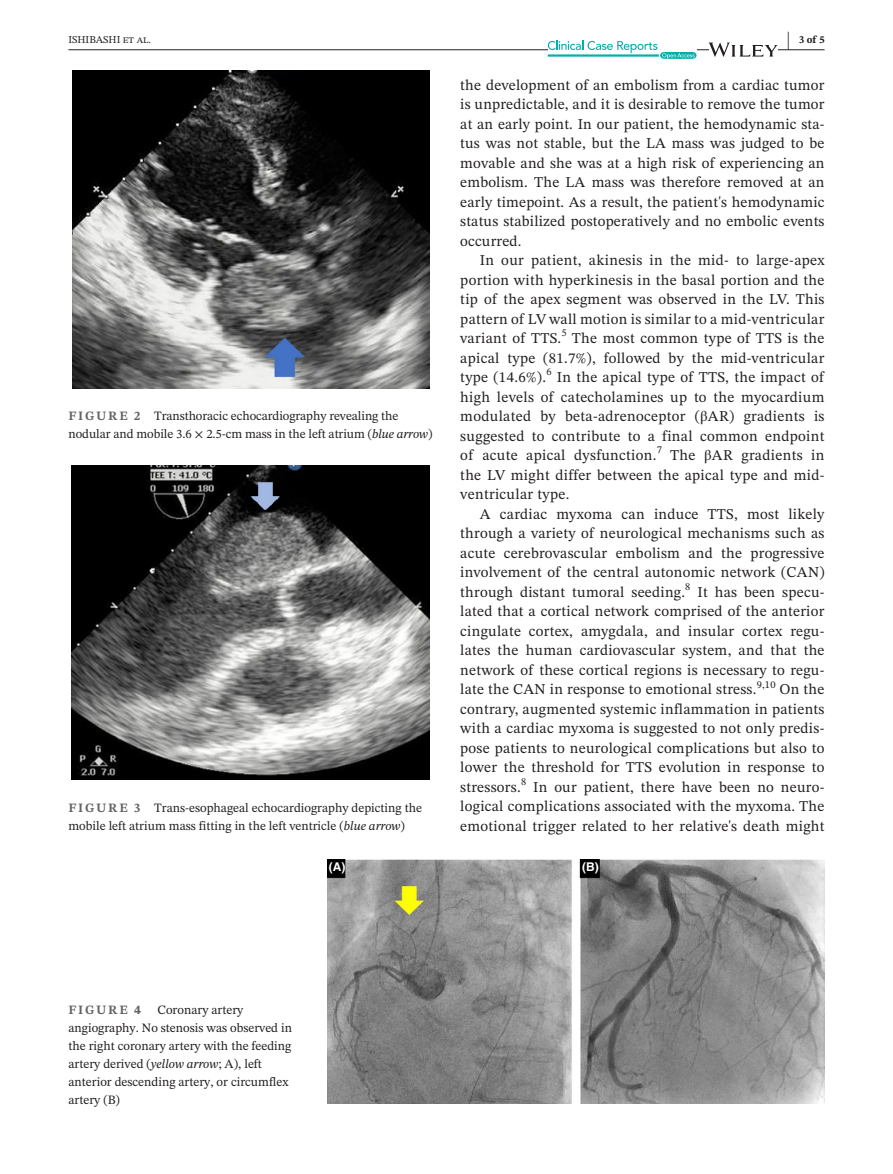
<style>
.page{position:relative;width:893px;height:1174px;background:#fff}
.page>*{position:absolute;margin:0;border:0;box-sizing:border-box;transform-origin:0 0}
.t1{font:700 21px "STIX Two Text";color:#231f20;scale:.42 1}
.t2{font:15px/19.5px "STIX Two Text";letter-spacing:.02em;color:#231f20;text-align:justify}
.t3{font:12.75px/18px "STIX Two Text";color:#231f20}
.t4{font:700 12.75px "STIX Two Text";letter-spacing:.14em;color:#636366}
.t5{font:700 12px "Helvetica";color:#fff}
.t6{font:10.5px "STIX Two Text";color:#231f20}
.t7{font:700 10.5px "STIX Two Text";color:#231f20}
.s1{font-family:"STIX"}
.s2{font-weight:700;color:#636366}
.s3{font-style:italic}
</style>
<div class="page">
<hr style="left:68px;top:49px;width:756px;height:1px;background:#231f20">
<svg style="left:548px;top:41px;width:148px;height:18px"></svg>
<svg style="left:709px;top:43px;width:68px;height:14px"></svg>
<div style="left:68px;top:70px;width:365px;height:318px;background:linear-gradient(to bottom,#fff,#fff)"></div>
<img style="left:72px;top:70px;width:357px;height:318px">
<div style="left:68px;top:465px;width:365px;height:314px;background:linear-gradient(to bottom,#fff,#fff)"></div>
<img style="left:72px;top:465px;width:357px;height:314px">
<img style="left:327px;top:859px;width:497px;height:245px">
<h1 class="t1" style="left:787px;top:24px;width:8px">|</h1>
<p class="t6" style="left:68px;top:32px;width:84px">ISHIBASHI et al.</p>
<p class="t7" style="left:799px;top:32px;width:27px">3 of 5</p>
<p class="t2" style="left:460px;top:75px;width:366px">the development of an embolism from a cardiac tumor is unpredictable, and it is desirable to remove the tumor at an early point. In our patient, the hemodynamic sta&shy;tus was not stable, but the LA mass was judged to be movable and she was at a high risk of experiencing an embolism. The LA mass was therefore removed at an early timepoint. As a result, the patient's hemodynamic status stabilized postoperatively and no embolic events occurred.</p>
<p class="t2" style="left:460px;top:250px;width:366px;text-indent:20px">In our patient, akinesis in the mid- to large-apex portion with hyperkinesis in the basal portion and the tip of the apex segment was observed in the LV. This pattern of LV wall motion is similar to a mid-ventricular variant of TTS.</p>
<p class="t6" style="left:562px;top:325px;width:7px">5</p>
<p class="t2" style="left:460px;top:328px;width:366px;text-indent:112px">The most common type of TTS is the apical type (81.7%), followed by the mid-ventricular type (14.6%).</p>
<p class="t6" style="left:546px;top:364px;width:7px">6</p>
<p class="t2" style="left:460px;top:367px;width:366px;text-indent:96px">In the apical type of TTS, the impact of high levels of catecholamines up to the myocardium modulated by beta-adrenoceptor (<span class="s1">β</span>AR) gradients is suggested to contribute to a final common endpoint of acute apical dysfunction.</p>
<p class="t3" style="left:68px;top:407px;width:365px"><span class="s2">FIGURE 2</span> Transthoracic echocardiography revealing the nodular and mobile 3.6 × 2.5-cm mass in the left atrium (<span class="s3">blue arrow</span>)</p>
<p class="t6" style="left:657px;top:442px;width:7px">7</p>
<p class="t2" style="left:460px;top:445px;width:366px;text-indent:210px">The <span class="s1">β</span>AR gradients in the LV might differ between the apical type and mid&shy;ventricular type.</p>
<p class="t2" style="left:460px;top:504px;width:366px;text-indent:20px">A cardiac myxoma can induce TTS, most likely through a variety of neurological mechanisms such as acute cerebrovascular embolism and the progressive involvement of the central autonomic network (CAN) through distant tumoral seeding.</p>
<p class="t6" style="left:685px;top:579px;width:7px">8</p>
<p class="t2" style="left:460px;top:582px;width:366px;text-indent:237px">It has been specu&shy;lated that a cortical network comprised of the anterior cingulate cortex, amygdala, and insular cortex regu&shy;lates the human cardiovascular system, and that the network of these cortical regions is necessary to regu&shy;late the CAN in response to emotional stress.</p>
<p class="t6" style="left:757px;top:676px;width:20px">9,10</p>
<p class="t2" style="left:460px;top:679px;width:366px;text-indent:319px">On the contrary, augmented systemic inflammation in patients with a cardiac myxoma is suggested to not only predis&shy;pose patients to neurological complications but also to lower the threshold for TTS evolution in response to stressors.</p>
<p class="t6" style="left:521px;top:774px;width:7px">8</p>
<p class="t2" style="left:460px;top:777px;width:366px;text-indent:73px">In our patient, there have been no neuro&shy;logical complications associated with the myxoma. The emotional trigger related to her relative's death might</p>
<p class="t3" style="left:68px;top:798px;width:355px"><span class="s2">FIGURE 3</span> Trans-esophageal echocardiography depicting the mobile left atrium mass fitting in the left ventricle (<span class="s3">blue arrow</span>)</p>
<p class="t5" style="left:329px;top:859px;width:18px">(A)</p>
<p class="t5" style="left:582px;top:859px;width:18px">(B)</p>
<p class="t4" style="left:68px;top:1000px;width:74px">FIGURE 4</p>
<p class="t3" style="left:68px;top:1000px;width:225px;text-indent:89px">Coronary artery angiography. No stenosis was observed in the right coronary artery with the feeding artery derived (<span class="s3">yellow arrow</span>; A), left anterior descending artery, or circumflex artery (B)</p>
</div>
